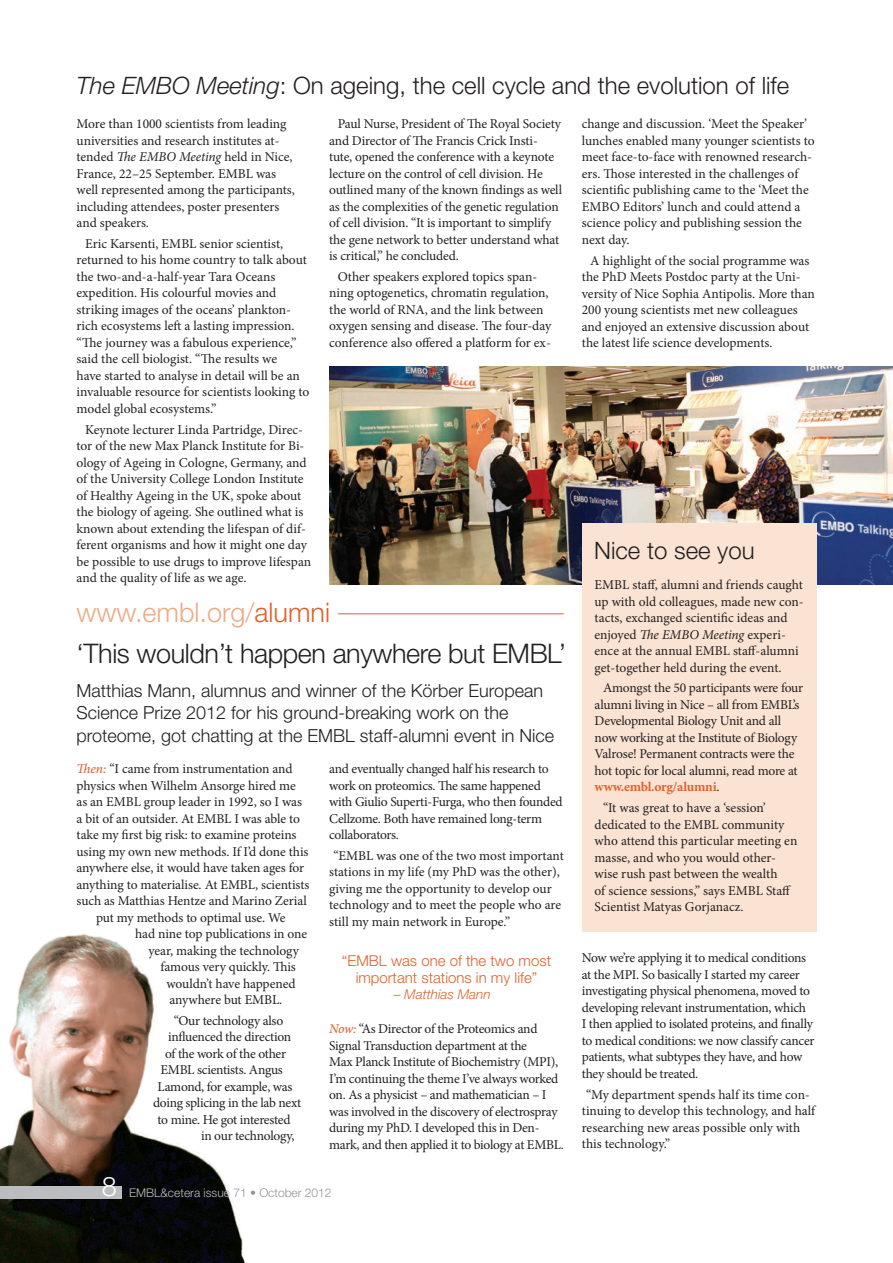
<style>
.page{position:relative;width:893px;height:1263px;background:#fff}
.page>*{position:absolute;margin:0;border:0;box-sizing:border-box;transform-origin:0 0}
.t1{font:300 27px "Helvetica Neue LT Pro";letter-spacing:-.015em;color:#231f20}
.t2{font:300 27px "Helvetica Neue LT Pro";color:#efaa84}
.t3{font:300 27px "Helvetica Neue LT Pro";color:#fff}
.t4{font:300 24px "Helvetica Neue LT Pro";color:#231f20}
.t5{font:300 18px/22.5px "Helvetica Neue LT Pro";color:#231f20}
.t6{font:300 15px/16.5px "Helvetica Neue LT Pro";color:#e2602b;text-align:center}
.t7{font:13.5px/16.5px "Minion Pro";letter-spacing:-.01em;color:#231f20}
.t8{font:italic 300 13.5px "Helvetica Neue LT Pro";color:#e2602b}
.t9{font:300 12px "Helvetica Neue LT Pro";color:#bcbdc0}
.s1{font-style:italic}
.s2{color:#e2602b}
.s3{font-weight:500;font-style:italic;color:#e2602b}
.s4{font-style:normal}
.s5{color:#939598}
.s6{font-weight:700;color:#e2602b}
</style>
<div class="page">
<img style="left:0;top:934px;width:245px;height:329px">
<hr style="left:338px;top:613px;width:226px;height:1px;background:#e2602b">
<img style="left:329px;top:366px;width:564px;height:218px">
<div style="left:582px;top:523px;width:234px;height:408px;background:#fbe3d3"></div>
<div style="left:0;top:1186px;width:121px;height:13px;background:#bcbdc0"></div>
<h2 class="t4" style="left:77px;top:70px;width:714px"><span class="s1">The EMBO Meeting</span>: On ageing, the cell cycle and the evolution of life</h2>
<p class="t7" style="left:77px;top:116px;width:220px">More than 1000 scientists from leading universities and research institutes at&shy;tended <span class="s1">The EMBO Meeting</span> held in Nice, France, 22–25 September. EMBL was well represented among the participants, including attendees, poster presenters and speakers.</p>
<p class="t7" style="left:77px;top:235px;width:234px;text-indent:9px">Eric Karsenti, EMBL senior scientist, returned to his home country to talk about the two-and-a-half-year Tara Oceans expedition. His colourful movies and striking images of the oceans’ plankton&shy;rich ecosystems left a lasting impression. “The journey was a fabulous experience,” said the cell biologist. “The results we<br>have started to analyse in detail will be an invaluable resource for scientists looking to model global ecosystems.”</p>
<p class="t7" style="left:77px;top:421px;width:236px;text-indent:9px">Keynote lecturer Linda Partridge, Direc&shy;tor of the new Max Planck Institute for Bi&shy;ology of Ageing in Cologne, Germany, and of the University College London Institute of Healthy Ageing in the UK, spoke about the biology of ageing. She outlined what is known about extending the lifespan of dif&shy;ferent organisms and how it might one day be possible to use drugs to improve lifespan and the quality of life as we age.</p>
<p class="t7" style="left:329px;top:116px;width:234px;text-indent:9px">Paul Nurse, President of The Royal Society and Director of The Francis Crick Insti&shy;tute, opened the conference with a keynote lecture on the control of cell division. He outlined many of the known findings as well as the complexities of the genetic regulation of cell division. “It is important to simplify the gene network to better understand what is critical,” he concluded.</p>
<p class="t7" style="left:329px;top:268px;width:224px;text-align:center">Other speakers explored topics span&shy;ning optogenetics, chromatin regulation, the world of RNA, and the link between oxygen sensing and disease. The four-day conference also offered a platform for ex-</p>
<h1 class="t2" style="left:77px;top:595px;width:255px">www.embl.org/<span class="s2">alumni</span></h1>
<h1 class="t1" style="left:77px;top:636px;width:491px">‘This wouldn’t happen anywhere but EMBL’</h1>
<h3 class="t5" style="left:77px;top:679px;width:479px">Matthias Mann, alumnus and winner of the Körber European<br>Science Prize 2012 for his ground-breaking work on the proteome, got chatting at the EMBL staff-alumni event in Nice</h3>
<p class="t7" style="left:77px;top:761px;width:218px"><span class="s3">Then:</span> “I came from instrumentation and</p>
<p class="t7" style="left:77px;top:777px;width:221px">physics when Wilhelm Ansorge hired me</p>
<p class="t7" style="left:77px;top:794px;width:227px">as an EMBL group leader in 1992, so I was</p>
<p class="t7" style="left:77px;top:810px;width:225px">a bit of an outsider. At EMBL I was able to</p>
<p class="t7" style="left:77px;top:827px;width:221px">take my first big risk: to examine proteins</p>
<p class="t7" style="left:77px;top:843px;width:233px">using my own new methods. If I’d done this</p>
<p class="t7" style="left:77px;top:860px;width:229px">anywhere else, it would have taken ages for</p>
<p class="t7" style="left:77px;top:876px;width:234px">anything to materialise. At EMBL, scientists</p>
<p class="t7" style="left:77px;top:893px;width:232px">such as Matthias Hentze and Marino Zerial</p>
<p class="t7" style="left:96px;top:909px;width:191px">put my methods to optimal use. We</p>
<p class="t7" style="left:135px;top:926px;width:174px">had nine top publications in one</p>
<p class="t7" style="left:149px;top:942px;width:152px">year, making the technology</p>
<p class="t7" style="left:161px;top:959px;width:137px">famous very quickly. This</p>
<p class="t7" style="left:167px;top:975px;width:131px">wouldn’t have happened</p>
<p class="t7" style="left:170px;top:992px;width:114px">anywhere but EMBL.</p>
<p class="t7" style="left:174px;top:1012px;width:111px">“Our technology also</p>
<p class="t7" style="left:168px;top:1029px;width:125px">influenced the direction</p>
<p class="t7" style="left:165px;top:1045px;width:123px">of the work of the other</p>
<p class="t7" style="left:161px;top:1062px;width:124px">EMBL scientists. Angus</p>
<p class="t7" style="left:158px;top:1078px;width:136px">Lamond, for example, was</p>
<p class="t7" style="left:153px;top:1095px;width:150px">doing splicing in the lab next</p>
<p class="t7" style="left:158px;top:1111px;width:134px">to mine. He got interested</p>
<p class="t7" style="left:201px;top:1128px;width:95px">in our technology,</p>
<p class="t7" style="left:329px;top:760px;width:235px">and eventually changed half his research to work on proteomics. The same happened with Giulio Superti-Furga, who then founded Cellzome. Both have remained long-term collaborators.</p>
<p class="t7" style="left:329px;top:847px;width:236px;text-indent:4px">“EMBL was one of the two most important stations in my life (my PhD was the other), giving me the opportunity to develop our technology and to meet the people who are still my main network in Europe.”</p>
<p class="t6" style="left:342px;top:952px;width:211px">“EMBL was one of the two most important stations in my life”</p>
<p class="t8" style="left:394px;top:986px;width:99px"><span class="s4">–</span> Matthias Mann</p>
<p class="t7" style="left:329px;top:1021px;width:236px"><span class="s3">Now:</span> “As Director of the Proteomics and Signal Transduction department at the<br>Max Planck Institute of Biochemistry (MPI), I’m continuing the theme I’ve always worked on. As a physicist – and mathematician – I was involved in the discovery of electrospray during my PhD. I developed this in Den&shy;mark, and then applied it to biology at EMBL.</p>
<h1 class="t3" style="left:102px;top:1169px;width:17px">8</h1>
<p class="t9" style="left:129px;top:1185px;width:204px">EMBL&amp;cetera issue <span class="s5">71 • October 2012</span></p>
<p class="t7" style="left:582px;top:116px;width:234px">change and discussion. ‘Meet the Speaker’ lunches enabled many younger scientists to meet face-to-face with renowned research&shy;ers. Those interested in the challenges of scientific publishing came to the ‘Meet the EMBO Editors’ lunch and could attend a science policy and publishing session the next day.</p>
<p class="t7" style="left:582px;top:252px;width:235px;text-indent:9px">A highlight of the social programme was the PhD Meets Postdoc party at the Uni&shy;versity of Nice Sophia Antipolis. More than 200 young scientists met new colleagues and enjoyed an extensive discussion about the latest life science developments.</p>
<h2 class="t4" style="left:594px;top:536px;width:162px">Nice to see you</h2>
<p class="t7" style="left:595px;top:577px;width:211px">EMBL staff, alumni and friends caught up with old colleagues, made new con&shy;tacts, exchanged scientific ideas and enjoyed <span class="s1">The EMBO Meeting</span> experi&shy;ence at the annual EMBL staff-alumni get-together held during the event.</p>
<p class="t7" style="left:595px;top:680px;width:210px;text-indent:9px">Amongst the 50 participants were four alumni living in Nice – all from EMBL’s Developmental Biology Unit and all now working at the Institute of Biology Valrose! Permanent contracts were the hot topic for local alumni, read more at <span class="s6">www.embl.org/alumni</span>.</p>
<p class="t7" style="left:595px;top:800px;width:204px;text-indent:9px">“It was great to have a ‘session’ dedicated to the EMBL community who attend this particular meeting en masse, and who you would other&shy;wise rush past between the wealth<br>of science sessions,” says EMBL Staff Scientist Matyas Gorjanacz.</p>
<p class="t7" style="left:582px;top:950px;width:234px">Now we’re applying it to medical conditions at the MPI. So basically I started my career investigating physical phenomena, moved to developing relevant instrumentation, which<br>I then applied to isolated proteins, and finally to medical conditions: we now classify cancer patients, what subtypes they have, and how they should be treated.</p>
<p class="t7" style="left:582px;top:1086px;width:235px;text-indent:4px">“My department spends half its time con&shy;tinuing to develop this technology, and half researching new areas possible only with this technology.”</p>
</div>
